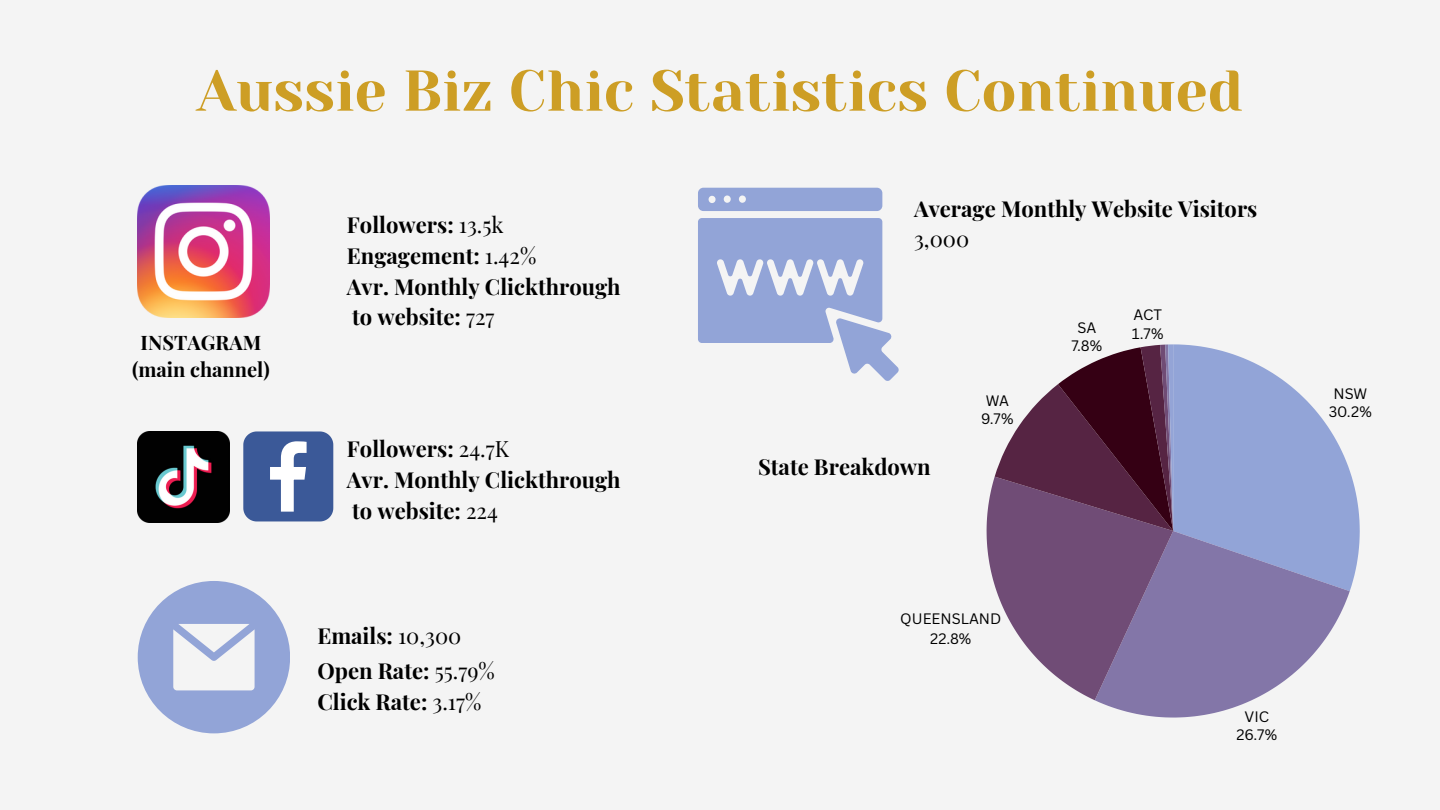
<style>
.page{position:relative;width:1440px;height:810px;background:#f4f4f4}
.page>*{position:absolute;margin:0;border:0;box-sizing:border-box;transform-origin:0 0}
.t1{font:57.4px "Yeseva One";color:#cd9e25}
.t2{font:700 22px "Playfair Display";color:#000}
.t3{font:22px "Playfair Display";color:#000}
.t4{font:700 20px "Playfair Display";color:#000}
.t5{font:14.7px "Canva Sans";color:#000}
.s1{font-weight:400}
</style>
<div class="page">
<img style="left:138px;top:186px;width:132px;height:132px">
<img style="left:138px;top:431px;width:91px;height:92px">
<svg style="left:243px;top:431px;width:90px;height:90px"></svg>
<svg style="left:698px;top:188px;width:201px;height:193px"></svg>
<svg style="left:1095px;top:700px;width:157px;height:18px;fill:#8376a8"></svg>
<svg style="left:987px;top:344px;width:373px;height:356px"></svg>
<svg style="left:138px;top:581px;width:152px;height:152px"></svg>
<p class="t1" style="left:197px;top:58px;width:1048px">Aussie Biz Chic Statistics Continued</p>
<p class="t4" style="left:141px;top:328px;width:122px">INSTAGRAM</p>
<p class="t4" style="left:132px;top:356px;width:139px">(main channel)</p>
<p class="t2" style="left:347px;top:209px;width:158px">Followers: <span class="s1">13.5k</span></p>
<p class="t2" style="left:347px;top:240px;width:191px">Engagement: <span class="s1">1.42%</span></p>
<p class="t2" style="left:347px;top:271px;width:275px">Avr. Monthly Clickthrough</p>
<p class="t2" style="left:352px;top:302px;width:144px">to website: <span class="s1">727</span></p>
<p class="t2" style="left:347px;top:433px;width:164px">Followers: <span class="s1">24.7K</span></p>
<p class="t2" style="left:347px;top:464px;width:275px">Avr. Monthly Clickthrough</p>
<p class="t2" style="left:352px;top:495px;width:147px">to website: <span class="s1">224</span></p>
<p class="t2" style="left:317px;top:620px;width:146px">Emails: <span class="s1">10,300</span></p>
<p class="t2" style="left:317px;top:655px;width:179px">Open Rate: <span class="s1">55.79%</span></p>
<p class="t2" style="left:317px;top:686px;width:165px">Click Rate: <span class="s1">3.17%</span></p>
<p class="t2" style="left:914px;top:193px;width:345px">Average Monthly Website Visitors</p>
<p class="t3" style="left:914px;top:224px;width:57px">3,000</p>
<p class="t2" style="left:758px;top:451px;width:174px">State Breakdown</p>
<p class="t5" style="left:986px;top:390px;width:25px">WA</p>
<p class="t5" style="left:981px;top:408px;width:34px">9.7%</p>
<p class="t5" style="left:900px;top:608px;width:102px">QUEENSLAND</p>
<p class="t5" style="left:930px;top:628px;width:43px">22.8%</p>
<p class="t5" style="left:1077px;top:317px;width:20px">SA</p>
<p class="t5" style="left:1072px;top:335px;width:32px">7.8%</p>
<p class="t5" style="left:1133px;top:305px;width:30px">ACT</p>
<p class="t5" style="left:1132px;top:323px;width:33px">1.7%</p>
<p class="t5" style="left:1245px;top:706px;width:26px">VIC</p>
<p class="t5" style="left:1236px;top:724px;width:42px">26.7%</p>
<p class="t5" style="left:1333px;top:383px;width:35px">NSW</p>
<p class="t5" style="left:1329px;top:402px;width:45px">30.2%</p>
</div>
